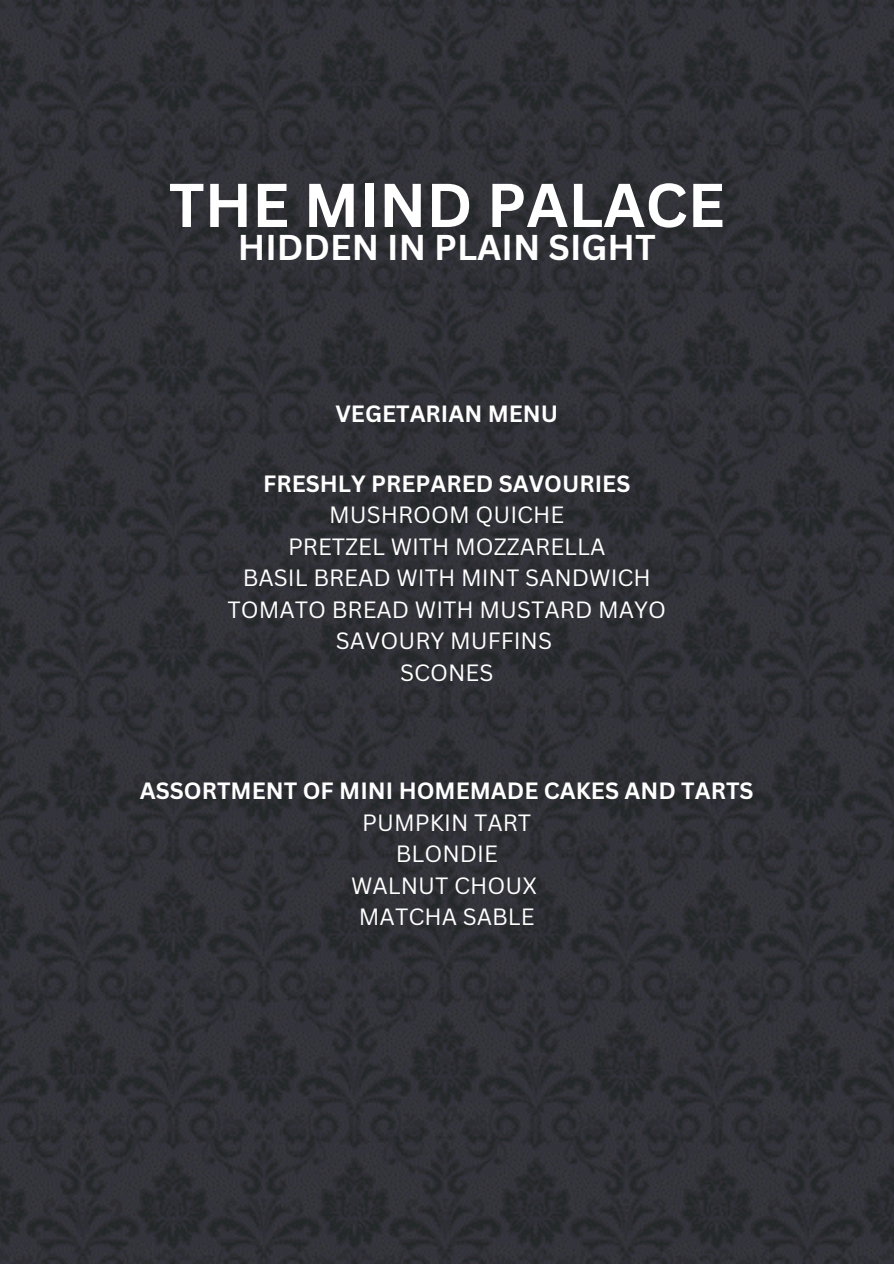
<style>
.page{position:relative;width:894px;height:1264px;background:#fff}
.page>*{position:absolute;margin:0;border:0;box-sizing:border-box;transform-origin:0 0}
.t1{font:700 60.45px "Canva Sans";color:#fff}
.t2{font:700 34.95px "Canva Sans";color:#fff}
.t3{font:22.95px "Canva Sans";color:#fff}
.t4{font:700 22.95px "Canva Sans";color:#fff}
</style>
<div class="page">
<img style="left:0;top:0;width:893px;height:1263px">
<h1 class="t1" style="left:169px;top:162px;width:557px">THE MIND PALACE</h1>
<h2 class="t2" style="left:238px;top:222px;width:419px">HIDDEN IN PLAIN SIGHT</h2>
<h3 class="t4" style="left:335px;top:397px;width:224px">VEGETARIAN MENU</h3>
<p class="t4" style="left:263px;top:467px;width:368px">FRESHLY PREPARED SAVOURIES</p>
<p class="t3" style="left:329px;top:498px;width:237px">MUSHROOM QUICHE</p>
<p class="t3" style="left:288px;top:530px;width:319px">PRETZEL WITH MOZZARELLA</p>
<p class="t3" style="left:243px;top:561px;width:409px">BASIL BREAD WITH MINT SANDWICH</p>
<p class="t3" style="left:227px;top:593px;width:440px">TOMATO BREAD WITH MUSTARD MAYO</p>
<p class="t3" style="left:336px;top:624px;width:218px">SAVOURY MUFFINS</p>
<p class="t3" style="left:400px;top:656px;width:95px">SCONES</p>
<p class="t4" style="left:140px;top:774px;width:615px">ASSORTMENT OF MINI HOMEMADE CAKES AND TARTS</p>
<p class="t3" style="left:362px;top:806px;width:170px">PUMPKIN TART</p>
<p class="t3" style="left:395px;top:837px;width:104px">BLONDIE</p>
<p class="t3" style="left:351px;top:869px;width:187px">WALNUT CHOUX</p>
<p class="t3" style="left:359px;top:900px;width:177px">MATCHA SABLE</p>
</div>
